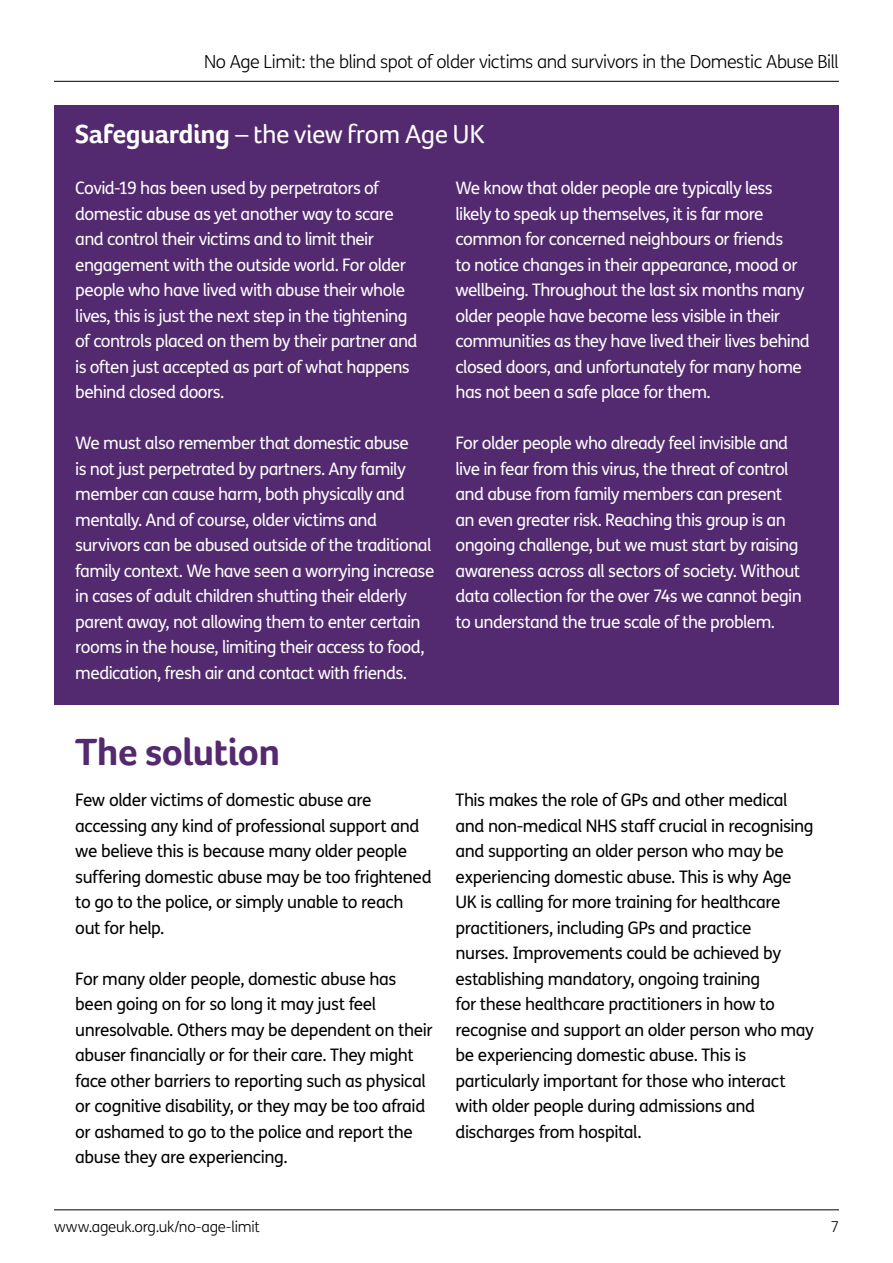
<style>
.page{position:relative;width:893px;height:1263px;background:#fff}
.page>*{position:absolute;margin:0;border:0;box-sizing:border-box;transform-origin:0 0}
.t1{font:700 39px "Foco Age UK";letter-spacing:-.02em;color:#53296f}
.t2{font:27px "Foco Age UK";letter-spacing:-.025em;color:#fff}
.t3{font:300 18px "FS Me";letter-spacing:-.025em;color:#000}
.t4{font:17.25px/25.5px "FS Me";letter-spacing:-.035em;color:#fff}
.t5{font:17.25px/25.5px "FS Me";letter-spacing:-.025em;color:#000}
.t6{font:300 15px "FS Me";letter-spacing:-.02em;color:#000}
.s1{font-weight:700}
</style>
<div class="page">
<hr style="left:54px;top:81px;width:785px;height:1px;background:#000">
<hr style="left:54px;top:1209px;width:785px;height:1px;background:#000">
<div style="left:54px;top:105px;width:785px;height:599px;background:#53296f"></div>
<p class="t3" style="left:204px;top:49px;width:636px">No Age Limit: the blind spot of older victims and survivors in the Domestic Abuse Bill</p>
<h2 class="t2" style="left:75px;top:119px;width:411px"><span class="s1">Safeguarding</span> – the view from Age UK</h2>
<p class="t4" style="left:75px;top:175px;width:344px">Covid-19 has been used by perpetrators of domestic abuse as yet another way to scare and control their victims and to limit their engagement with the outside world. For older people who have lived with abuse their whole lives, this is just the next step in the tightening of controls placed on them by their partner and is often just accepted as part of what happens behind closed doors.</p>
<p class="t4" style="left:75px;top:430px;width:361px">We must also remember that domestic abuse<br>is not just perpetrated by partners. Any family member can cause harm, both physically and mentally. And of course, older victims and survivors can be abused outside of the traditional family context. We have seen a worrying increase in cases of adult children shutting their elderly parent away, not allowing them to enter certain rooms in the house, limiting their access to food, medication, fresh air and contact with friends.</p>
<p class="t4" style="left:455px;top:175px;width:356px">We know that older people are typically less likely to speak up themselves, it is far more common for concerned neighbours or friends<br>to notice changes in their appearance, mood or wellbeing. Throughout the last six months many older people have become less visible in their communities as they have lived their lives behind closed doors, and unfortunately for many home has not been a safe place for them.</p>
<p class="t4" style="left:455px;top:430px;width:348px">For older people who already feel invisible and live in fear from this virus, the threat of control and abuse from family members can present an even greater risk. Reaching this group is an ongoing challenge, but we must start by raising awareness across all sectors of society. Without data collection for the over 74s we cannot begin to understand the true scale of the problem.</p>
<h1 class="t1" style="left:75px;top:728px;width:207px">The solution</h1>
<p class="t5" style="left:75px;top:787px;width:358px">Few older victims of domestic abuse are accessing any kind of professional support and we believe this is because many older people suffering domestic abuse may be too frightened to go to the police, or simply unable to reach out for help.</p>
<p class="t5" style="left:75px;top:966px;width:359px">For many older people, domestic abuse has been going on for so long it may just feel unresolvable. Others may be dependent on their abuser financially or for their care. They might face other barriers to reporting such as physical or cognitive disability, or they may be too afraid or ashamed to go to the police and report the abuse they are experiencing.</p>
<p class="t5" style="left:455px;top:787px;width:360px">This makes the role of GPs and other medical and non-medical NHS staff crucial in recognising and supporting an older person who may be experiencing domestic abuse. This is why Age UK is calling for more training for healthcare practitioners, including GPs and practice<br>nurses. Improvements could be achieved by establishing mandatory, ongoing training<br>for these healthcare practitioners in how to recognise and support an older person who may be experiencing domestic abuse. This is particularly important for those who interact with older people during admissions and discharges from hospital.</p>
<p class="t6" style="left:54px;top:1216px;width:207px">www.ageuk.org.uk/no-age-limit</p>
<p class="t6" style="left:830px;top:1216px;width:10px">7</p>
</div>
